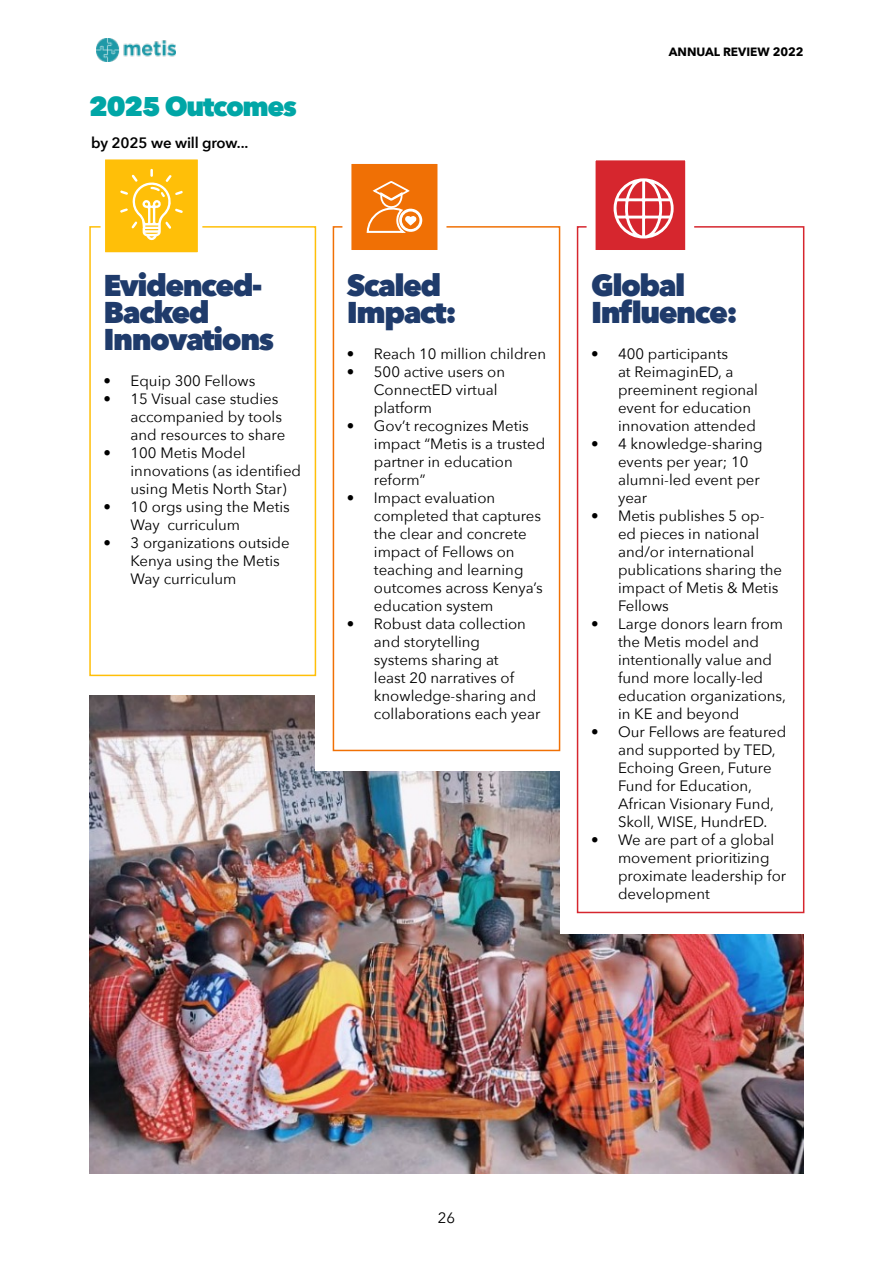
<style>
.page{position:relative;width:893px;height:1263px;background:#fff}
.page>*{position:absolute;margin:0;border:0;box-sizing:border-box;transform-origin:0 0}
.t1{font:800 30px/27px "Avenir Next";letter-spacing:-.05em;color:#1f3b6b}
.t2{font:800 27px "Avenir Next";letter-spacing:-.05em;color:#00a6a6}
.t3{font:15px/18px "Avenir Next";color:#000}
.t4{font:600 15px "Avenir Next";letter-spacing:-.01em;color:#000}
.t5{font:700 12px "Avenir Next";color:#000}
</style>
<div class="page">
<img style="left:89px;top:695px;width:715px;height:479px">
<div style="left:315px;top:676px;width:262px;height:95px;background:#fff"></div>
<div style="left:560px;top:676px;width:244px;height:257px;background:#fff"></div>
<div style="left:89px;top:226px;width:227px;height:450px;border:2px solid #ffbf08"></div>
<div style="left:333px;top:226px;width:227px;height:525px;border:2px solid #f07005"></div>
<div style="left:577px;top:226px;width:227px;height:687px;border:2px solid #d6262e"></div>
<div style="left:101px;top:155px;width:101px;height:102px;background:#ffbf08;border:4px solid #fff"></div>
<svg style="left:120px;top:169px;width:63px;height:71px"></svg>
<div style="left:342px;top:155px;width:104px;height:104px;background:#f07005;border:9px solid #fff"></div>
<svg style="left:366px;top:181px;width:56px;height:52px"></svg>
<div style="left:587px;top:151px;width:107px;height:108px;background:#d6262e;border:9px solid #fff"></div>
<svg style="left:613px;top:178px;width:61px;height:61px"></svg>
<img style="left:97px;top:38px;width:78px;height:23px">
<h2 class="t2" style="left:89px;top:90px;width:209px">2025 Outcomes</h2>
<p class="t4" style="left:91px;top:130px;width:159px">by 2025 we will grow...</p>
<p class="t5" style="left:669px;top:42px;width:136px">ANNUAL REVIEW 2022</p>
<h1 class="t1" style="left:104px;top:272px;width:172px">Evidenced-<br>Backed<br>Innovations</h1>
<p class="t3" style="left:104px;top:371px;width:153px">• Equip 300 Fellows</p>
<p class="t3" style="left:131px;top:389px;width:156px;text-indent:-27px">• 15 Visual case studies accompanied by tools and resources to share</p>
<p class="t3" style="left:131px;top:443px;width:172px;text-indent:-27px">• 100 Metis Model innovations (as identified using Metis North Star)</p>
<p class="t3" style="left:131px;top:497px;width:161px;text-indent:-27px">• 10 orgs using the Metis<br>Way curriculum</p>
<p class="t3" style="left:131px;top:533px;width:161px;text-indent:-27px">• 3 organizations outside<br>Kenya using the Metis<br>Way curriculum</p>
<h1 class="t1" style="left:347px;top:272px;width:111px">Scaled<br>Impact:</h1>
<p class="t3" style="left:347px;top:344px;width:201px">• Reach 10 million children</p>
<p class="t3" style="left:374px;top:362px;width:133px;text-indent:-27px">• 500 active users on<br>ConnectED virtual platform</p>
<p class="t3" style="left:374px;top:416px;width:173px;text-indent:-27px">• Gov’t recognizes Metis impact “Metis is a trusted partner in education reform”</p>
<p class="t3" style="left:374px;top:488px;width:170px;text-indent:-27px">• Impact evaluation completed that captures the clear and concrete impact of Fellows on teaching and learning outcomes across Kenya’s education system</p>
<p class="t3" style="left:374px;top:614px;width:168px;text-indent:-27px">• Robust data collection and storytelling<br>systems sharing at<br>least 20 narratives of knowledge-sharing and collaborations each year</p>
<h1 class="t1" style="left:591px;top:272px;width:148px">Global<br>Influence:</h1>
<p class="t3" style="left:618px;top:344px;width:141px;text-indent:-27px">• 400 participants<br>at ReimaginED, a preeminent regional event for education innovation attended</p>
<p class="t3" style="left:618px;top:434px;width:146px;text-indent:-27px">• 4 knowledge-sharing events per year; 10 alumni-led event per year</p>
<p class="t3" style="left:618px;top:506px;width:166px;text-indent:-27px">• Metis publishes 5 op&shy;ed pieces in national and/or international publications sharing the impact of Metis &amp; Metis<br>Fellows</p>
<p class="t3" style="left:618px;top:614px;width:170px;text-indent:-27px">• Large donors learn from the Metis model and intentionally value and fund more locally-led education organizations, in KE and beyond</p>
<p class="t3" style="left:618px;top:722px;width:170px;text-indent:-27px">• Our Fellows are featured and supported by TED,<br>Echoing Green, Future<br>Fund for Education,<br>African Visionary Fund,<br>Skoll, WISE, HundrED.</p>
<p class="t3" style="left:618px;top:830px;width:170px;text-indent:-27px">• We are part of a global movement prioritizing proximate leadership for development</p>
<p class="t3" style="left:438px;top:1208px;width:19px">26</p>
</div>
